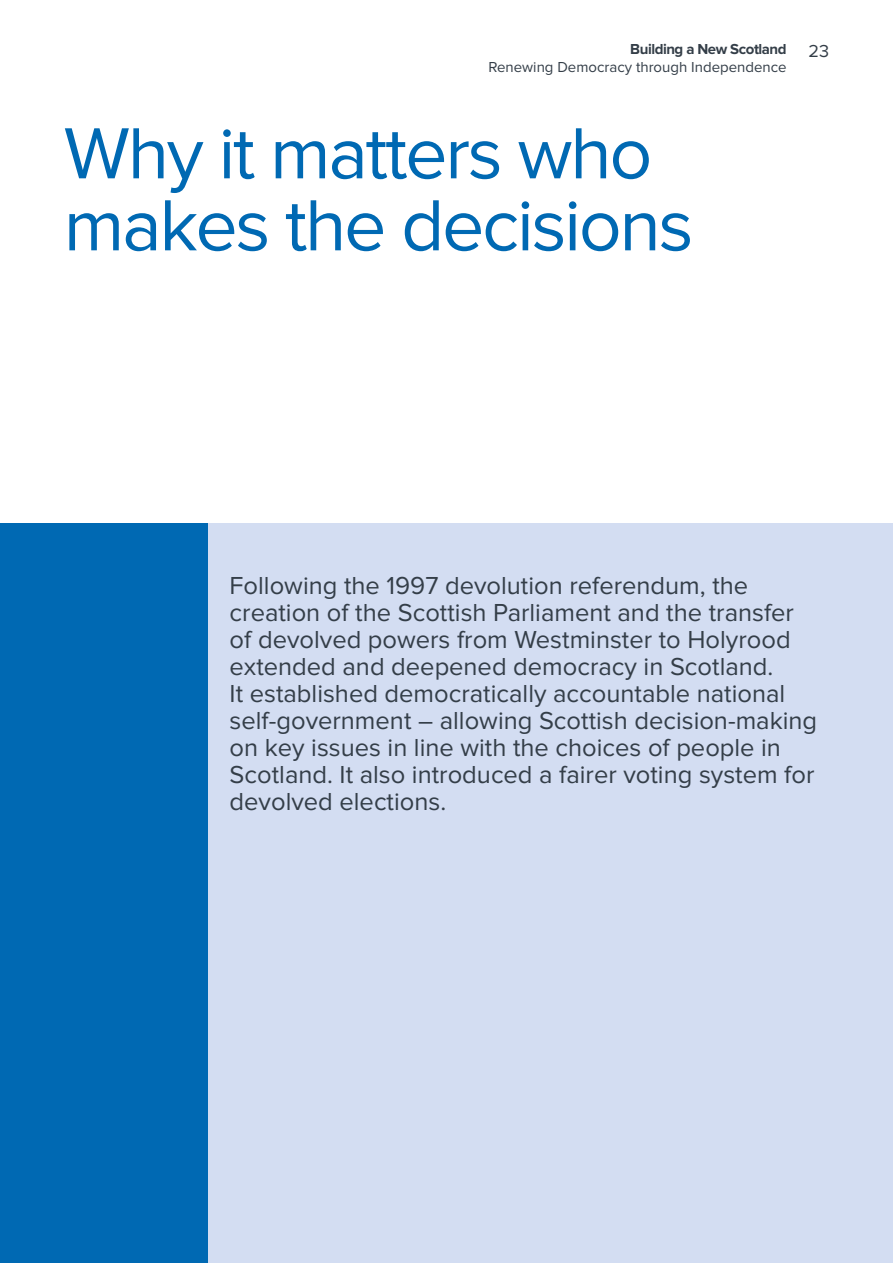
<style>
.page{position:relative;width:893px;height:1263px;background:#fff}
.page>*{position:absolute;margin:0;border:0;box-sizing:border-box;transform-origin:0 0}
.Head_1{font:75px/72px "Proxima Nova";letter-spacing:-.03em;color:#0069b3}
.Head_1-2{font:25.5px/27px "Proxima Nova";color:#343e48}
.t1{font:15px/18px "Proxima Nova";color:#343e48}
.s1{font-weight:700}
.s2{font-size:18px}
</style>
<div class="page">
<div style="left:0;top:523px;width:208px;height:740px;background:#0069b3"></div>
<div style="left:208px;top:523px;width:685px;height:740px;background:#d3ddf2"></div>
<p class="t1" style="left:488px;top:41px;width:342px;text-indent:142px"><span class="s1">Building a New Scotland</span> <span class="s2">23<br></span>Renewing Democracy through Independence</p>
<p class="Head_1" style="left:64px;top:118px;width:631px">Why it matters who makes the decisions</p>
<p class="Head_1-2" style="left:230px;top:573px;width:589px">Following the 1997 devolution referendum, the creation of the Scottish Parliament and the transfer of devolved powers from Westminster to Holyrood extended and deepened democracy in Scotland.<br>It established democratically accountable national self-government – allowing Scottish decision-making on key issues in line with the choices of people in Scotland. It also introduced a fairer voting system for devolved elections.</p>
</div>
